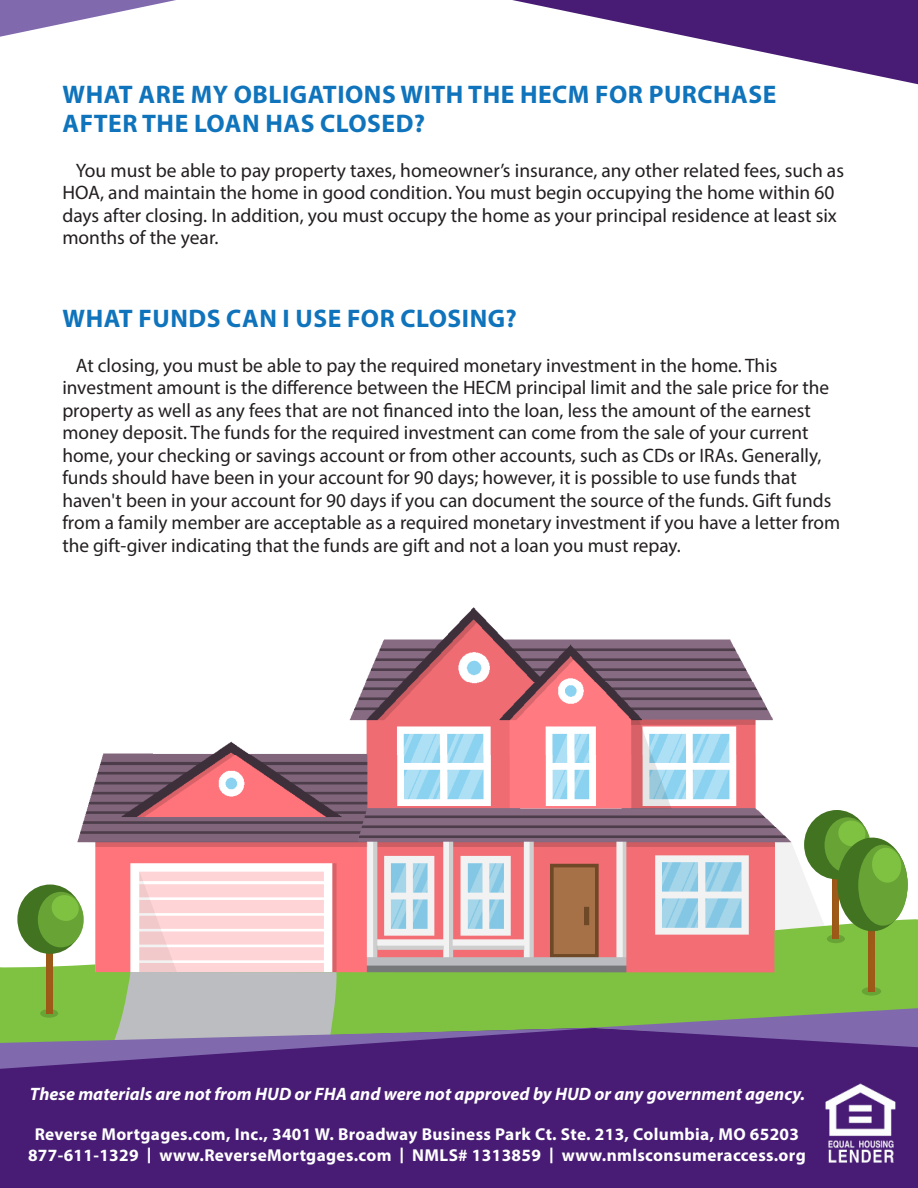
<style>
.page{position:relative;width:918px;height:1188px;background:#fff}
.page>*{position:absolute;margin:0;border:0;box-sizing:border-box;transform-origin:0 0}
.t1{font:700 25.5px/28.5px "Myriad Pro";letter-spacing:.02em;color:#1074bc}
.t2{font:19.5px/22.5px "Myriad Pro";color:#231f20}
.t3{font:italic 700 18px "Myriad Pro";color:#fff}
.t4{font:700 17.25px "Myriad Pro";letter-spacing:.02em;color:#fff}
.s1{font-family:"Raleway"}
</style>
<div class="page">
<svg style="left:0;top:0;width:176px;height:37px"></svg>
<svg style="left:512px;top:0;width:406px;height:84px"></svg>
<img style="left:77px;top:753px;width:756px;height:165px">
<img style="left:153px;top:682px;width:680px;height:73px">
<img style="left:365px;top:607px;width:388px;height:75px">
<svg style="left:0;top:918px;width:918px;height:54px"></svg>
<div style="left:0;top:1069px;width:918px;height:119px;background:#481c74"></div>
<svg style="left:0;top:972px;width:918px;height:97px;background:#7a8873"></svg>
<div style="left:40px;top:1009px;width:18px;height:9px;background:#68a335;border-radius:50%"></div>
<div style="left:46px;top:947px;width:6px;height:66px;background:#9d5a17"></div>
<div style="left:17px;top:885px;width:66px;height:69px;background:#427321;border-radius:50%"></div>
<div style="left:38px;top:892px;width:46px;height:55px;background:#68a335;border-radius:50%"></div>
<svg style="left:51px;top:894px;width:29px;height:27px"></svg>
<img style="left:823px;top:1083px;width:75px;height:81px">
<div style="left:827px;top:935px;width:18px;height:8px;background:#68a335;border-radius:50%"></div>
<div style="left:833px;top:873px;width:6px;height:66px;background:#9d5a17"></div>
<div style="left:804px;top:810px;width:65px;height:69px;background:#427321;border-radius:50%"></div>
<div style="left:825px;top:817px;width:45px;height:56px;background:#68a335;border-radius:50%"></div>
<div style="left:862px;top:987px;width:19px;height:9px;background:#68a335;border-radius:50%"></div>
<div style="left:868px;top:925px;width:7px;height:66px;background:#9d5a17"></div>
<div style="left:837px;top:838px;width:71px;height:93px;background:#427321;border-radius:50%"></div>
<div style="left:858px;top:845px;width:50px;height:81px;background:#68a335;border-radius:50%"></div>
<svg style="left:837px;top:820px;width:65px;height:64px"></svg>
<p class="t1" style="left:63px;top:80px;width:715px">WHAT ARE MY OBLIGATIONS WITH THE HECM FOR PURCHASE<br>AFTER THE LOAN HAS CLOSED?</p>
<p class="t2" style="left:62px;top:159px;width:783px;text-indent:13px">You must be able to pay property taxes, homeowner’s insurance, any other related fees, such as HOA, and maintain the home in good condition. You must begin occupying the home within 60 days after closing. In addition, you must occupy the home as your principal residence at least six months of the year.</p>
<p class="t1" style="left:63px;top:303px;width:456px">WHAT FUNDS CAN I USE FOR CLOSING?</p>
<p class="t2" style="left:62px;top:354px;width:779px;text-indent:13px">At closing, you must be able to pay the required monetary investment in the home. This investment amount is the difference between the HECM principal limit and the sale price for the property as well as any fees that are not financed into the loan, less the amount of the earnest money deposit. The funds for the required investment can come from the sale of your current home, your checking or savings account or from other accounts, such as CDs or IRAs. Generally, funds should have been in your account for 90 days; however, it is possible to use funds that haven't been in your account for 90 days if you can document the source of the funds. Gift funds from a family member are acceptable as a required monetary investment if you have a letter from the gift-giver indicating that the funds are gift and not a loan you must repay.</p>
<p class="t3" style="left:30px;top:1082px;width:777px">These materials are not from HUD or FHA and were not approved by HUD or any government agency.</p>
<p class="t4" style="left:35px;top:1123px;width:766px">Reverse Mortgages.com, Inc., 3401 W. Broadway Business Park Ct. Ste. 213, Columbia, MO 65203</p>
<p class="t4" style="left:28px;top:1144px;width:779px">877-611-1329 <span class="s1">|</span> www.ReverseMortgages.com <span class="s1">|</span> NMLS# 1313859 <span class="s1">|</span> www.nmlsconsumeraccess.org</p>
</div>
